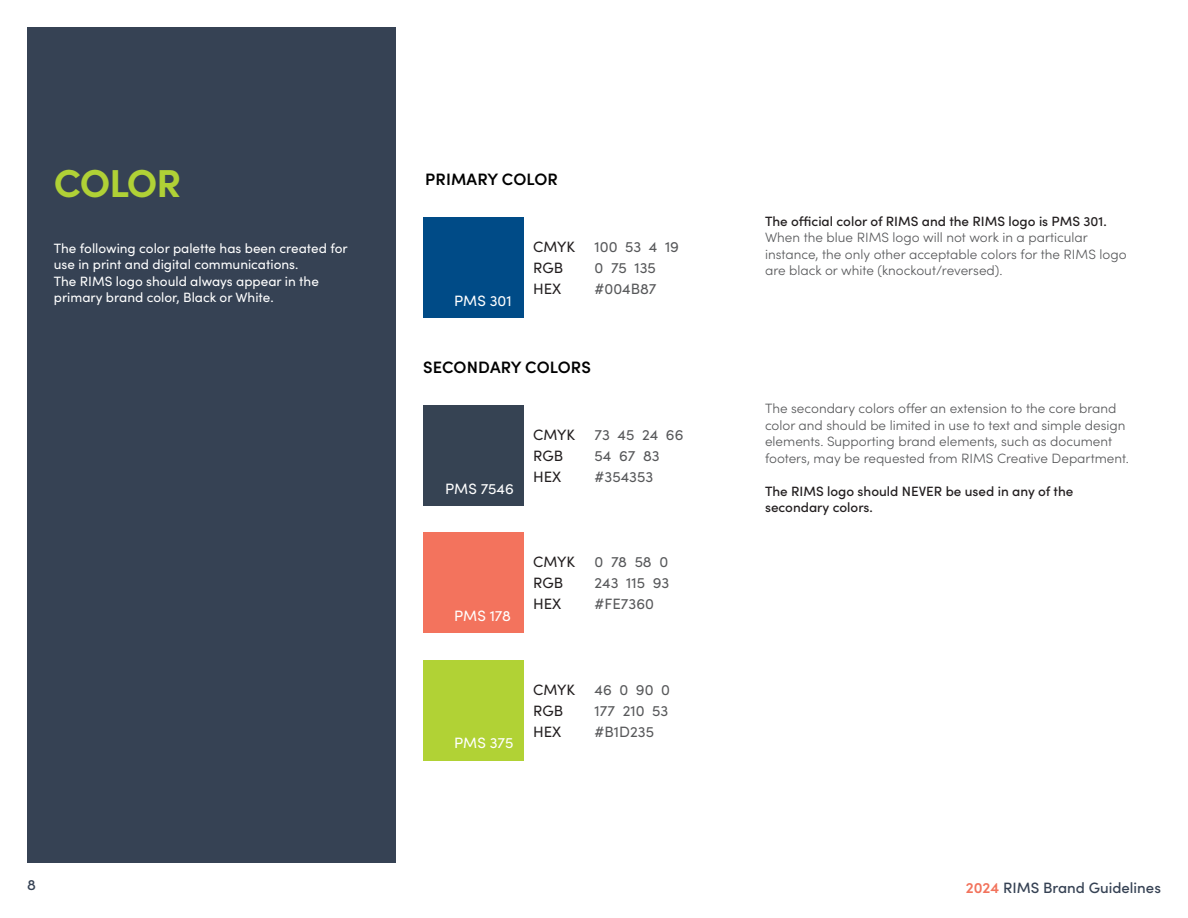
<style>
.page{position:relative;width:1188px;height:918px;background:#fff}
.page>*{position:absolute;margin:0;border:0;box-sizing:border-box;transform-origin:0 0}
.t1{font:700 39px "Sofia Pro";letter-spacing:-.03em;color:#b0d136}
.t2{font:600 16.5px "Sofia Pro";letter-spacing:.01em;color:#000}
.t3{font:15px "Sofia Pro";color:#57585a}
.t4{font:15px "Sofia Pro";color:#231f20}
.t5{font:15px "Sofia Pro";color:#fff}
.t6{font:500 15px "Sofia Pro";color:#364254}
.t7{font:300 13.5px/16.5px "Sofia Pro";color:#57585a}
.t8{font:13.5px/16.5px "Sofia Pro";color:#fff}
.t9{font:500 13.5px/16.5px "Sofia Pro";color:#231f20}
.s1{font-weight:500;color:#231f20}
.s2{font-weight:600;color:#f2735c}
</style>
<div class="page">
<div style="left:423px;top:217px;width:100px;height:101px;background:#004b87"></div>
<div style="left:423px;top:405px;width:100px;height:100px;background:#364353"></div>
<div style="left:423px;top:532px;width:100px;height:101px;background:#f3735d"></div>
<div style="left:423px;top:660px;width:100px;height:100px;background:#b1d235"></div>
<div style="left:27px;top:27px;width:369px;height:836px;background:#364254"></div>
<p class="t1" style="left:54px;top:154px;width:129px">COLOR</p>
<p class="t8" style="left:54px;top:239px;width:295px">The following color palette has been created for use in print and digital communications.</p>
<p class="t8" style="left:54px;top:272px;width:267px">The RIMS logo should always appear in the primary brand color, Black or White.</p>
<p class="t2" style="left:425px;top:167px;width:134px">PRIMARY COLOR</p>
<p class="t5" style="left:454px;top:290px;width:59px">PMS 301</p>
<p class="t4" style="left:533px;top:236px;width:44px">CMYK</p>
<p class="t3" style="left:595px;top:236px;width:86px">100 53 4 19</p>
<p class="t4" style="left:533px;top:257px;width:32px">RGB</p>
<p class="t3" style="left:595px;top:257px;width:63px">0 75 135</p>
<p class="t4" style="left:533px;top:278px;width:30px">HEX</p>
<p class="t3" style="left:595px;top:278px;width:64px">#004B87</p>
<p class="t2" style="left:423px;top:354px;width:170px">SECONDARY COLORS</p>
<p class="t5" style="left:445px;top:477px;width:70px">PMS 7546</p>
<p class="t4" style="left:533px;top:423px;width:44px">CMYK</p>
<p class="t3" style="left:595px;top:423px;width:90px">73 45 24 66</p>
<p class="t4" style="left:533px;top:444px;width:32px">RGB</p>
<p class="t3" style="left:595px;top:444px;width:67px">54 67 83</p>
<p class="t4" style="left:533px;top:465px;width:30px">HEX</p>
<p class="t3" style="left:595px;top:465px;width:60px">#354353</p>
<p class="t5" style="left:454px;top:605px;width:58px">PMS 178</p>
<p class="t4" style="left:533px;top:551px;width:44px">CMYK</p>
<p class="t3" style="left:595px;top:551px;width:75px">0 78 58 0</p>
<p class="t4" style="left:533px;top:572px;width:32px">RGB</p>
<p class="t3" style="left:595px;top:572px;width:76px">243 115 93</p>
<p class="t4" style="left:533px;top:593px;width:30px">HEX</p>
<p class="t3" style="left:595px;top:593px;width:61px">#FE7360</p>
<p class="t5" style="left:454px;top:732px;width:61px">PMS 375</p>
<p class="t4" style="left:533px;top:678px;width:44px">CMYK</p>
<p class="t3" style="left:595px;top:678px;width:77px">46 0 90 0</p>
<p class="t4" style="left:533px;top:699px;width:32px">RGB</p>
<p class="t3" style="left:595px;top:699px;width:75px">177 210 53</p>
<p class="t4" style="left:533px;top:720px;width:30px">HEX</p>
<p class="t3" style="left:595px;top:720px;width:61px">#B1D235</p>
<p class="t7" style="left:765px;top:212px;width:363px"><span class="s1">The official color of RIMS and the RIMS logo is PMS 301.<br></span>When the blue RIMS logo will not work in a particular instance, the only other acceptable colors for the RIMS logo are black or white (knockout/reversed).</p>
<p class="t7" style="left:765px;top:400px;width:365px">The secondary colors offer an extension to the core brand color and should be limited in use to text and simple design elements. Supporting brand elements, such as document footers, may be requested from RIMS Creative Department.</p>
<p class="t9" style="left:765px;top:482px;width:310px">The RIMS logo should NEVER be used in any of the secondary colors.</p>
<p class="t6" style="left:27px;top:874px;width:10px">8</p>
<p class="t6" style="left:966px;top:876px;width:197px"><span class="s2">2024</span> RIMS Brand Guidelines</p>
</div>
